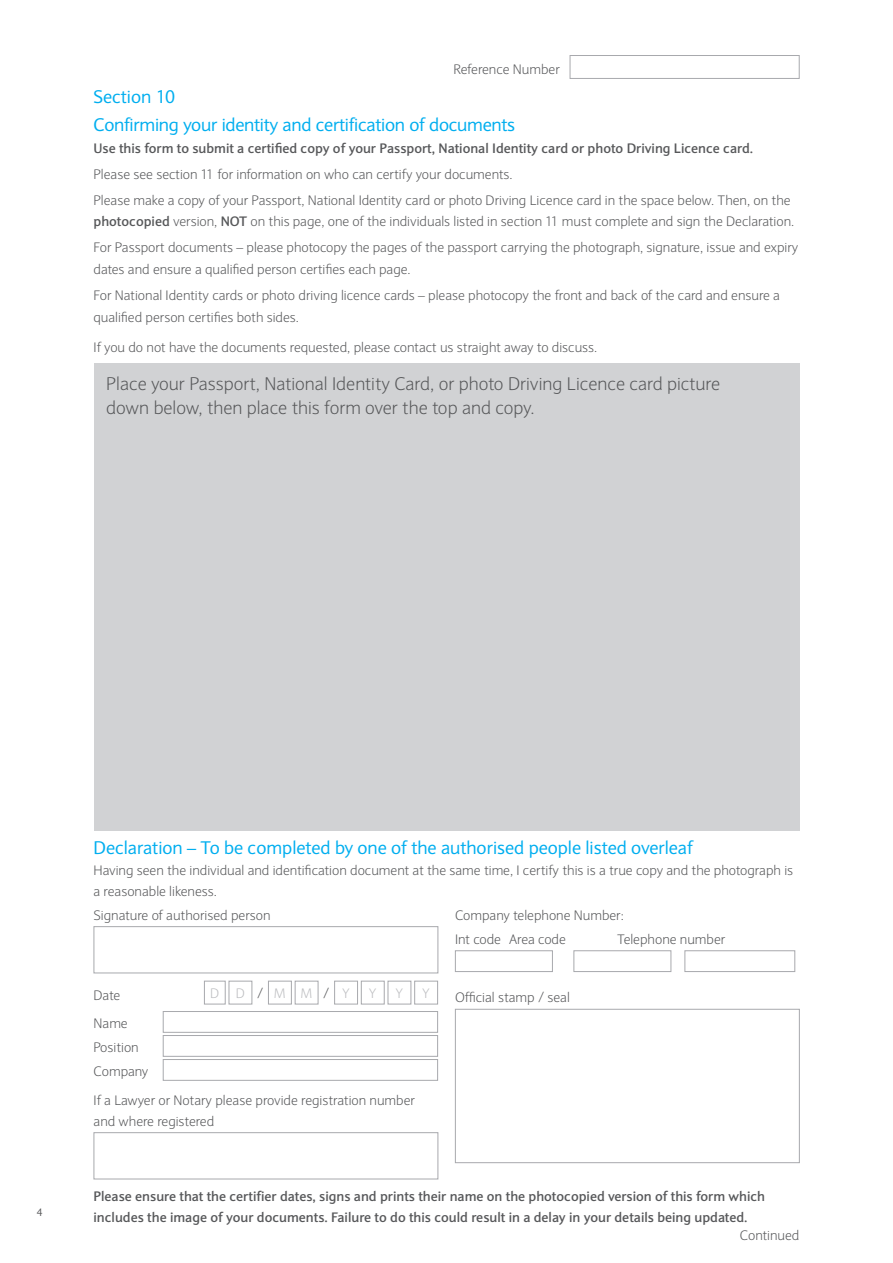
<style>
.page{position:relative;width:893px;height:1263px;background:#fff}
.page>*{position:absolute;margin:0;border:0;box-sizing:border-box;transform-origin:0 0}
.Intro_Copy__12_16{font:300 18px/24px "Expert Sans";color:#57585a}
.Body_Copy__9_16__-_W{font:18px "Expert Sans";color:#00aeef}
.Heading__26_30__Fact{font:18px "Expert Sans";letter-spacing:-.015em;color:#00aeef}
.Subhead_2{font:18px "Expert Sans";color:#00aeef}
.Body_Copy__9_16__-_W-2{font:300 13.5px/24px "Expert Sans";color:#57585a}
.Body_copy{font:700 13.5px/21px "Expert Sans";color:#57585a}
.Body_Copy__9_16__-_W-3{font:700 13.5px "Expert Sans";color:#57585a}
.Legal_Copy_7_8_5{font:300 13.5px "Expert Sans";color:#57585a}
.Body_copy-2{font:300 13.5px "Expert Sans";color:#57585a}
.Body_copy_1mm_after{font:300 13.5px "Expert Sans";color:#57585a}
.t1{font:300 13.5px "Expert Sans";color:#bcbdc0}
.Footer_copy{font:10.5px "Expert Sans";color:#57585a}
.s1{font-weight:700}
</style>
<div class="page">
<div style="left:94px;top:363px;width:705px;height:468px;background:#d1d2d4"></div>
<div style="left:94px;top:926px;width:344px;height:47px;border:1px solid #a8a9ad"></div>
<div style="left:204px;top:981px;width:22px;height:23px;border:1px solid #a8a9ad"></div>
<div style="left:229px;top:981px;width:23px;height:23px;border:1px solid #a8a9ad"></div>
<div style="left:268px;top:981px;width:24px;height:23px;border:1px solid #a8a9ad"></div>
<div style="left:295px;top:981px;width:23px;height:23px;border:1px solid #a8a9ad"></div>
<div style="left:334px;top:981px;width:24px;height:23px;border:1px solid #a8a9ad"></div>
<div style="left:361px;top:981px;width:24px;height:23px;border:1px solid #a8a9ad"></div>
<div style="left:388px;top:981px;width:23px;height:23px;border:1px solid #a8a9ad"></div>
<div style="left:414px;top:981px;width:24px;height:23px;border:1px solid #a8a9ad"></div>
<div style="left:163px;top:1011px;width:275px;height:22px;border:1px solid #a8a9ad"></div>
<div style="left:163px;top:1035px;width:275px;height:22px;border:1px solid #a8a9ad"></div>
<div style="left:163px;top:1059px;width:275px;height:22px;border:1px solid #a8a9ad"></div>
<div style="left:94px;top:1132px;width:344px;height:47px;border:1px solid #a8a9ad"></div>
<div style="left:455px;top:950px;width:98px;height:22px;border:1px solid #a8a9ad"></div>
<div style="left:573px;top:950px;width:98px;height:22px;border:1px solid #a8a9ad"></div>
<div style="left:684px;top:950px;width:111px;height:22px;border:1px solid #a8a9ad"></div>
<div style="left:455px;top:1009px;width:345px;height:154px;border:1px solid #a8a9ad"></div>
<div style="left:570px;top:55px;width:229px;height:24px;border:1px solid #a8a9ad"></div>
<p class="Body_copy-2" style="left:453px;top:61px;width:108px">Reference Number</p>
<p class="Subhead_2" style="left:94px;top:85px;width:83px">Section 10</p>
<p class="Heading__26_30__Fact" style="left:94px;top:113px;width:423px">Confirming your identity and certification of documents</p>
<p class="Body_Copy__9_16__-_W-3" style="left:94px;top:139px;width:661px">Use this form to submit a certified copy of your Passport, National Identity card or photo Driving Licence card.</p>
<p class="Body_Copy__9_16__-_W-2" style="left:94px;top:162px;width:421px">Please see section 11 for information on who can certify your documents.</p>
<p class="Body_Copy__9_16__-_W-2" style="left:94px;top:189px;width:702px;line-height:21.8px">Please make a copy of your Passport, National Identity card or photo Driving Licence card in the space below. Then, on the <span class="s1">photocopied</span> version, <span class="s1">NOT</span> on this page, one of the individuals listed in section 11 must complete and sign the Declaration.</p>
<p class="Body_Copy__9_16__-_W-2" style="left:94px;top:237px;width:706px;line-height:21.8px">For Passport documents – please photocopy the pages of the passport carrying the photograph, signature, issue and expiry dates and ensure a qualified person certifies each page.</p>
<p class="Body_Copy__9_16__-_W-2" style="left:94px;top:285px;width:688px;line-height:21.8px">For National Identity cards or photo driving licence cards – please photocopy the front and back of the card and ensure a qualified person certifies both sides.</p>
<p class="Body_Copy__9_16__-_W-2" style="left:94px;top:335px;width:505px">If you do not have the documents requested, please contact us straight away to discuss.</p>
<p class="Intro_Copy__12_16" style="left:106px;top:372px;width:615px">Place your Passport, National Identity Card, or photo Driving Licence card picture down below, then place this form over the top and copy.</p>
<p class="Footer_copy" style="left:37px;top:1206px;width:7px">4</p>
<p class="Body_Copy__9_16__-_W" style="left:94px;top:836px;width:601px">Declaration – To be completed by one of the authorised people listed overleaf</p>
<p class="Body_Copy__9_16__-_W-2" style="left:94px;top:859px;width:701px;line-height:21px">Having seen the individual and identification document at the same time, I certify this is a true copy and the photograph is a reasonable likeness.</p>
<p class="Body_Copy__9_16__-_W-2" style="left:94px;top:903px;width:179px">Signature of authorised person</p>
<p class="Body_Copy__9_16__-_W-2" style="left:455px;top:903px;width:170px">Company telephone Number:<br>Int code Area code</p>
<p class="Body_Copy__9_16__-_W-2" style="left:617px;top:927px;width:110px">Telephone number</p>
<p class="Body_Copy__9_16__-_W-2" style="left:94px;top:983px;width:28px">Date</p>
<p class="t1" style="left:210px;top:985px;width:11px">D</p>
<p class="t1" style="left:236px;top:985px;width:11px">D</p>
<p class="Body_Copy__9_16__-_W-2" style="left:257px;top:982px;width:8px">/</p>
<p class="t1" style="left:274px;top:985px;width:13px">M</p>
<p class="t1" style="left:301px;top:985px;width:13px">M</p>
<p class="Body_Copy__9_16__-_W-2" style="left:323px;top:982px;width:8px">/</p>
<p class="t1" style="left:342px;top:985px;width:9px">Y</p>
<p class="t1" style="left:369px;top:985px;width:9px">Y</p>
<p class="t1" style="left:396px;top:985px;width:9px">Y</p>
<p class="t1" style="left:422px;top:985px;width:9px">Y</p>
<p class="Body_Copy__9_16__-_W-2" style="left:94px;top:1011px;width:56px">Name<br>Position<br>Company</p>
<p class="Body_Copy__9_16__-_W-2" style="left:94px;top:1088px;width:323px">If a Lawyer or Notary please provide registration number</p>
<p class="Body_Copy__9_16__-_W-2" style="left:94px;top:1109px;width:122px">and where registered</p>
<p class="Legal_Copy_7_8_5" style="left:455px;top:989px;width:116px">Official stamp / seal</p>
<p class="Body_copy" style="left:94px;top:1186px;width:673px">Please ensure that the certifier dates, signs and prints their name on the photocopied version of this form which includes the image of your documents. Failure to do this could result in a delay in your details being updated.</p>
<p class="Body_copy_1mm_after" style="left:740px;top:1227px;width:61px">Continued</p>
</div>
